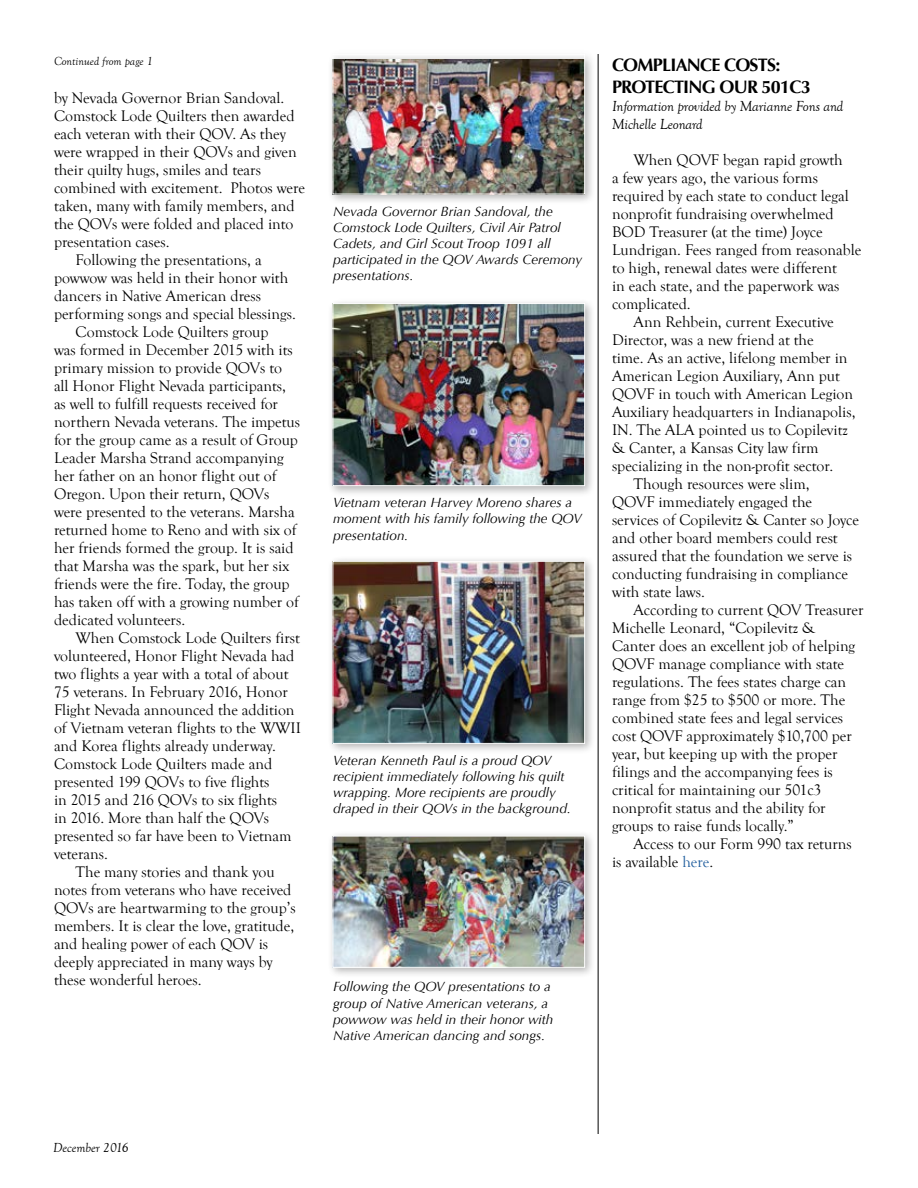
<style>
.page{position:relative;width:918px;height:1188px;background:#fff}
.page>*{position:absolute;margin:0;border:0;box-sizing:border-box;transform-origin:0 0}
.t1{font:700 18px/22.5px "Optima";letter-spacing:-.04em;color:#000}
.t2{font:15.75px "Goudy Old Style T";color:#000}
.t3{font:italic 15px/18px "Goudy Old Style T";letter-spacing:-.01em;color:#000}
.t4{font:italic 13.5px/16.2px "Optima";color:#000}
.t5{font:italic 13.5px "Goudy Old Style T";color:#000}
.t6{font:italic 12px "Goudy Old Style T";color:#000}
.s1{color:#215e9e}
</style>
<div class="page">
<hr style="left:598px;top:54px;width:1px;height:1080px;background:#000">
<div style="left:328px;top:49px;width:267px;height:156px;background:#000;opacity:.3"></div>
<img style="left:335px;top:60px;width:248px;height:132px">
<div style="left:333px;top:54px;width:252px;height:140px;border:1px solid #fff"></div>
<div style="left:328px;top:298px;width:267px;height:199px;background:#000;opacity:.3"></div>
<img style="left:335px;top:305px;width:248px;height:179px">
<div style="left:333px;top:303px;width:252px;height:183px;border:1px solid #fff"></div>
<div style="left:328px;top:556px;width:267px;height:198px;background:#000;opacity:.3"></div>
<img style="left:335px;top:563px;width:248px;height:179px">
<div style="left:333px;top:561px;width:252px;height:183px;border:1px solid #fff"></div>
<div style="left:328px;top:831px;width:267px;height:147px;background:#000;opacity:.3"></div>
<img style="left:335px;top:838px;width:248px;height:128px">
<div style="left:333px;top:836px;width:252px;height:132px;border:1px solid #fff"></div>
<p class="t6" style="left:54px;top:54px;width:100px">Continued from page 1</p>
<p class="t2" style="left:54px;top:89px;width:232px">by Nevada Governor Brian Sandoval.</p>
<p class="t2" style="left:54px;top:107px;width:242px">Comstock Lode Quilters then awarded</p>
<p class="t2" style="left:54px;top:125px;width:233px">each veteran with their QOV. As they</p>
<p class="t2" style="left:54px;top:143px;width:244px">were wrapped in their QOVs and given</p>
<p class="t2" style="left:54px;top:161px;width:209px">their quilty hugs, smiles and tears</p>
<p class="t2" style="left:54px;top:179px;width:253px">combined with excitement. Photos were</p>
<p class="t2" style="left:54px;top:197px;width:242px">taken, many with family members, and</p>
<p class="t2" style="left:54px;top:215px;width:241px">the QOVs were folded and placed into</p>
<p class="t2" style="left:54px;top:233px;width:117px">presentation cases.</p>
<p class="t2" style="left:76px;top:251px;width:188px">Following the presentations, a</p>
<p class="t2" style="left:54px;top:269px;width:236px">powwow was held in their honor with</p>
<p class="t2" style="left:54px;top:287px;width:209px">dancers in Native American dress</p>
<p class="t2" style="left:54px;top:305px;width:243px">performing songs and special blessings.</p>
<p class="t2" style="left:76px;top:323px;width:195px">Comstock Lode Quilters group</p>
<p class="t2" style="left:54px;top:341px;width:240px">was formed in December 2015 with its</p>
<p class="t2" style="left:54px;top:359px;width:229px">primary mission to provide QOVs to</p>
<p class="t2" style="left:54px;top:377px;width:233px">all Honor Flight Nevada participants,</p>
<p class="t2" style="left:54px;top:395px;width:226px">as well to fulfill requests received for</p>
<p class="t2" style="left:54px;top:413px;width:248px">northern Nevada veterans. The impetus</p>
<p class="t2" style="left:54px;top:431px;width:246px">for the group came as a result of Group</p>
<p class="t2" style="left:54px;top:449px;width:231px">Leader Marsha Strand accompanying</p>
<p class="t2" style="left:54px;top:467px;width:224px">her father on an honor flight out of</p>
<p class="t2" style="left:54px;top:485px;width:217px">Oregon. Upon their return, QOVs</p>
<p class="t2" style="left:54px;top:503px;width:242px">were presented to the veterans. Marsha</p>
<p class="t2" style="left:54px;top:521px;width:244px">returned home to Reno and with six of</p>
<p class="t2" style="left:54px;top:539px;width:241px">her friends formed the group. It is said</p>
<p class="t2" style="left:54px;top:557px;width:237px">that Marsha was the spark, but her six</p>
<p class="t2" style="left:54px;top:575px;width:237px">friends were the fire. Today, the group</p>
<p class="t2" style="left:54px;top:593px;width:246px">has taken off with a growing number of</p>
<p class="t2" style="left:54px;top:611px;width:133px">dedicated volunteers.</p>
<p class="t2" style="left:76px;top:629px;width:226px">When Comstock Lode Quilters first</p>
<p class="t2" style="left:54px;top:647px;width:242px">volunteered, Honor Flight Nevada had</p>
<p class="t2" style="left:54px;top:665px;width:236px">two flights a year with a total of about</p>
<p class="t2" style="left:54px;top:683px;width:235px">75 veterans. In February 2016, Honor</p>
<p class="t2" style="left:54px;top:701px;width:242px">Flight Nevada announced the addition</p>
<p class="t2" style="left:54px;top:719px;width:248px">of Vietnam veteran flights to the WWII</p>
<p class="t2" style="left:54px;top:737px;width:223px">and Korea flights already underway.</p>
<p class="t2" style="left:54px;top:755px;width:220px">Comstock Lode Quilters made and</p>
<p class="t2" style="left:54px;top:773px;width:217px">presented 199 QOVs to five flights</p>
<p class="t2" style="left:54px;top:791px;width:225px">in 2015 and 216 QOVs to six flights</p>
<p class="t2" style="left:54px;top:809px;width:217px">in 2016. More than half the QOVs</p>
<p class="t2" style="left:54px;top:827px;width:239px">presented so far have been to Vietnam</p>
<p class="t2" style="left:54px;top:845px;width:56px">veterans.</p>
<p class="t2" style="left:76px;top:863px;width:201px">The many stories and thank you</p>
<p class="t2" style="left:54px;top:881px;width:239px">notes from veterans who have received</p>
<p class="t2" style="left:54px;top:899px;width:243px">QOVs are heartwarming to the group’s</p>
<p class="t2" style="left:54px;top:917px;width:242px">members. It is clear the love, gratitude,</p>
<p class="t2" style="left:54px;top:935px;width:216px">and healing power of each QOV is</p>
<p class="t2" style="left:54px;top:953px;width:220px">deeply appreciated in many ways by</p>
<p class="t2" style="left:54px;top:971px;width:149px">these wonderful heroes.</p>
<p class="t4" style="left:333px;top:203px;width:251px">Nevada Governor Brian Sandoval, the Comstock Lode Quilters, Civil Air Patrol Cadets, and Girl Scout Troop 1091 all participated in the QOV Awards Ceremony presentations.</p>
<p class="t4" style="left:333px;top:495px;width:250px">Vietnam veteran Harvey Moreno shares a moment with his family following the QOV presentation.</p>
<p class="t4" style="left:333px;top:752px;width:239px">Veteran Kenneth Paul is a proud QOV recipient immediately following his quilt wrapping. More recipients are proudly draped in their QOVs in the background.</p>
<p class="t4" style="left:333px;top:979px;width:222px">Following the QOV presentations to a group of Native American veterans, a powwow was held in their honor with Native American dancing and songs.</p>
<p class="t1" style="left:612px;top:53px;width:200px">COMPLIANCE COSTS:<br>PROTECTING OUR 501C3</p>
<p class="t3" style="left:612px;top:97px;width:233px">Information provided by Marianne Fons and<br>Michelle Leonard</p>
<p class="t2" style="left:634px;top:151px;width:211px">When QOVF began rapid growth</p>
<p class="t2" style="left:612px;top:169px;width:208px">a few years ago, the various forms</p>
<p class="t2" style="left:612px;top:187px;width:238px">required by each state to conduct legal</p>
<p class="t2" style="left:612px;top:205px;width:223px">nonprofit fundraising overwhelmed</p>
<p class="t2" style="left:612px;top:223px;width:212px">BOD Treasurer (at the time) Joyce</p>
<p class="t2" style="left:612px;top:241px;width:251px">Lundrigan. Fees ranged from reasonable</p>
<p class="t2" style="left:612px;top:259px;width:226px">to high, renewal dates were different</p>
<p class="t2" style="left:612px;top:277px;width:229px">in each state, and the paperwork was</p>
<p class="t2" style="left:612px;top:295px;width:80px">complicated.</p>
<p class="t2" style="left:634px;top:313px;width:202px">Ann Rehbein, current Executive</p>
<p class="t2" style="left:612px;top:331px;width:203px">Director, was a new friend at the</p>
<p class="t2" style="left:612px;top:349px;width:237px">time. As an active, lifelong member in</p>
<p class="t2" style="left:612px;top:367px;width:229px">American Legion Auxiliary, Ann put</p>
<p class="t2" style="left:612px;top:385px;width:243px">QOVF in touch with American Legion</p>
<p class="t2" style="left:612px;top:403px;width:245px">Auxiliary headquarters in Indianapolis,</p>
<p class="t2" style="left:612px;top:421px;width:237px">IN. The ALA pointed us to Copilevitz</p>
<p class="t2" style="left:612px;top:439px;width:208px">&amp; Canter, a Kansas City law firm</p>
<p class="t2" style="left:612px;top:457px;width:223px">specializing in the non-profit sector.</p>
<p class="t2" style="left:634px;top:475px;width:178px">Though resources were slim,</p>
<p class="t2" style="left:612px;top:493px;width:202px">QOVF immediately engaged the</p>
<p class="t2" style="left:612px;top:511px;width:249px">services of Copilevitz &amp; Canter so Joyce</p>
<p class="t2" style="left:612px;top:529px;width:227px">and other board members could rest</p>
<p class="t2" style="left:612px;top:547px;width:242px">assured that the foundation we serve is</p>
<p class="t2" style="left:612px;top:565px;width:238px">conducting fundraising in compliance</p>
<p class="t2" style="left:612px;top:583px;width:95px">with state laws.</p>
<p class="t2" style="left:634px;top:601px;width:232px">According to current QOV Treasurer</p>
<p class="t2" style="left:612px;top:619px;width:205px">Michelle Leonard, “Copilevitz &amp;</p>
<p class="t2" style="left:612px;top:637px;width:245px">Canter does an excellent job of helping</p>
<p class="t2" style="left:612px;top:655px;width:234px">QOVF manage compliance with state</p>
<p class="t2" style="left:612px;top:673px;width:236px">regulations. The fees states charge can</p>
<p class="t2" style="left:612px;top:691px;width:235px">range from $25 to $500 or more. The</p>
<p class="t2" style="left:612px;top:709px;width:233px">combined state fees and legal services</p>
<p class="t2" style="left:612px;top:727px;width:241px">cost QOVF approximately $10,700 per</p>
<p class="t2" style="left:612px;top:745px;width:227px">year, but keeping up with the proper</p>
<p class="t2" style="left:612px;top:763px;width:222px">filings and the accompanying fees is</p>
<p class="t2" style="left:612px;top:781px;width:211px">critical for maintaining our 501c3</p>
<p class="t2" style="left:612px;top:799px;width:215px">nonprofit status and the ability for</p>
<p class="t2" style="left:612px;top:817px;width:183px">groups to raise funds locally.”</p>
<p class="t2" style="left:634px;top:835px;width:220px">Access to our Form 990 tax returns</p>
<p class="t2" style="left:612px;top:853px;width:103px">is available <span class="s1">here</span>.</p>
<p class="t5" style="left:53px;top:1140px;width:77px">December 2016</p>
</div>
